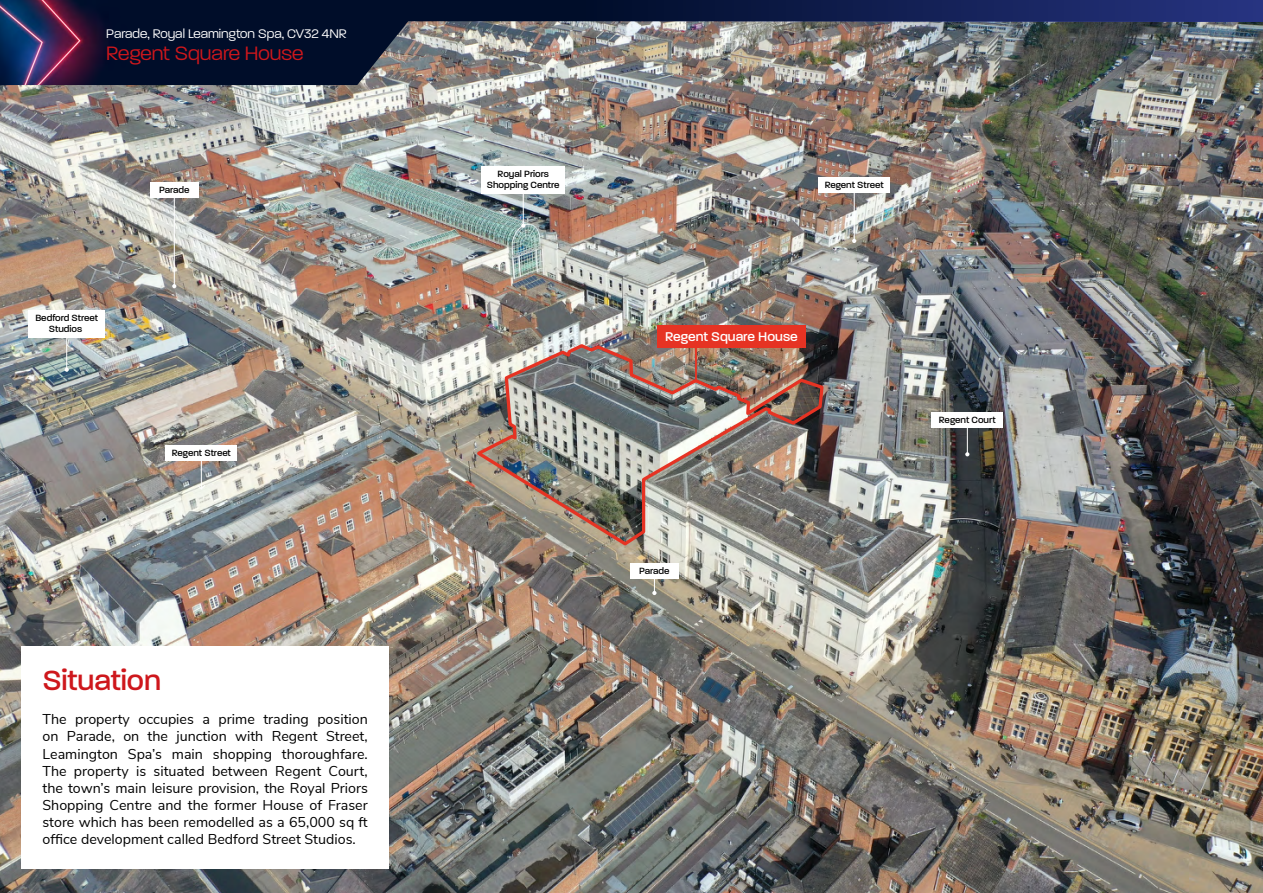
<style>
.page{position:relative;width:1263px;height:893px;background:#fff}
.page>*{position:absolute;margin:0;border:0;box-sizing:border-box;transform-origin:0 0}
.t1{font:500 30px "Paralucent";color:#ce171c}
.t2{font:300 21px "Paralucent";color:#ce171c}
.t3{font:14.25px/17.1px "Nunito Sans";color:#000;text-align:justify}
.t4{font:500 13.8px "Paralucent";color:#fff}
.t5{font:300 13.5px "Paralucent";color:#fff}
.t6{font:500 9.75px/10.8px "Paralucent";color:#000;text-align:center}
</style>
<div class="page">
<img style="left:0;top:85px;width:1263px;height:808px">
<div style="left:630px;top:563px;width:48px;height:16px;background:#fff"></div>
<svg style="left:652px;top:579px;width:4px;height:16px"></svg>
<div style="left:150px;top:182px;width:48px;height:16px;background:#fff"></div>
<hr style="left:174px;top:196px;width:1px;height:90px;background:#fff">
<svg style="left:172px;top:284px;width:4px;height:4px"></svg>
<div style="left:819px;top:177px;width:71px;height:16px;background:#fff"></div>
<hr style="left:854px;top:191px;width:1px;height:50px;background:#fff">
<svg style="left:852px;top:239px;width:4px;height:4px"></svg>
<div style="left:166px;top:445px;width:71px;height:16px;background:#fff"></div>
<hr style="left:201px;top:459px;width:1px;height:30px;background:#fff">
<svg style="left:198px;top:485px;width:7px;height:5px"></svg>
<div style="left:932px;top:412px;width:71px;height:16px;background:#fff"></div>
<svg style="left:965px;top:428px;width:4px;height:28px"></svg>
<hr style="left:66px;top:336px;width:1px;height:34px;background:#fff">
<svg style="left:65px;top:368px;width:4px;height:4px"></svg>
<div style="left:28px;top:310px;width:77px;height:16px;background:#fff"></div>
<div style="left:28px;top:322px;width:77px;height:16px;background:#fff"></div>
<hr style="left:523px;top:192px;width:1px;height:34px;background:#fff">
<svg style="left:521px;top:223px;width:4px;height:5px"></svg>
<div style="left:482px;top:166px;width:83px;height:16px;background:#fff"></div>
<div style="left:482px;top:178px;width:83px;height:16px;background:#fff"></div>
<div style="left:657px;top:326px;width:149px;height:22px;background:#e63323"></div>
<img style="left:474px;top:342px;width:351px;height:206px">
<div style="left:21px;top:646px;width:368px;height:222px;background:#fff"></div>
<img style="left:0;top:0;width:1263px;height:85px">
<div style="left:583px;top:0;width:680px;height:21px;background:linear-gradient(to right,#000d29,#273481)"></div>
<p class="t5" style="left:106px;top:26px;width:242px">Parade, Royal Leamington Spa, CV32 4NR</p>
<h2 class="t2" style="left:106px;top:41px;width:199px">Regent Square House</h2>
<p class="t6" style="left:35px;top:312px;width:64px">Bedford Street<br>Studios</p>
<p class="t6" style="left:487px;top:168px;width:74px">Royal Priors<br>Shopping Centre</p>
<p class="t6" style="left:159px;top:184px;width:32px">Parade</p>
<p class="t6" style="left:825px;top:179px;width:61px">Regent Street</p>
<p class="t6" style="left:172px;top:448px;width:61px">Regent Street</p>
<p class="t4" style="left:665px;top:328px;width:134px">Regent Square House</p>
<p class="t6" style="left:639px;top:566px;width:32px">Parade</p>
<h1 class="t1" style="left:43px;top:662px;width:120px">Situation</h1>
<p class="t3" style="left:43px;top:710px;width:327px">The property occupies a prime trading position on Parade, on the junction with Regent Street, Leamington Spa’s main shopping thoroughfare.<br>The property is situated between Regent Court, the town’s main leisure provision, the Royal Priors Shopping Centre and the former House of Fraser store which has been remodelled as a 65,000 sq ft office development called Bedford Street Studios.</p>
<p class="t6" style="left:939px;top:414px;width:58px">Regent Court</p>
</div>
